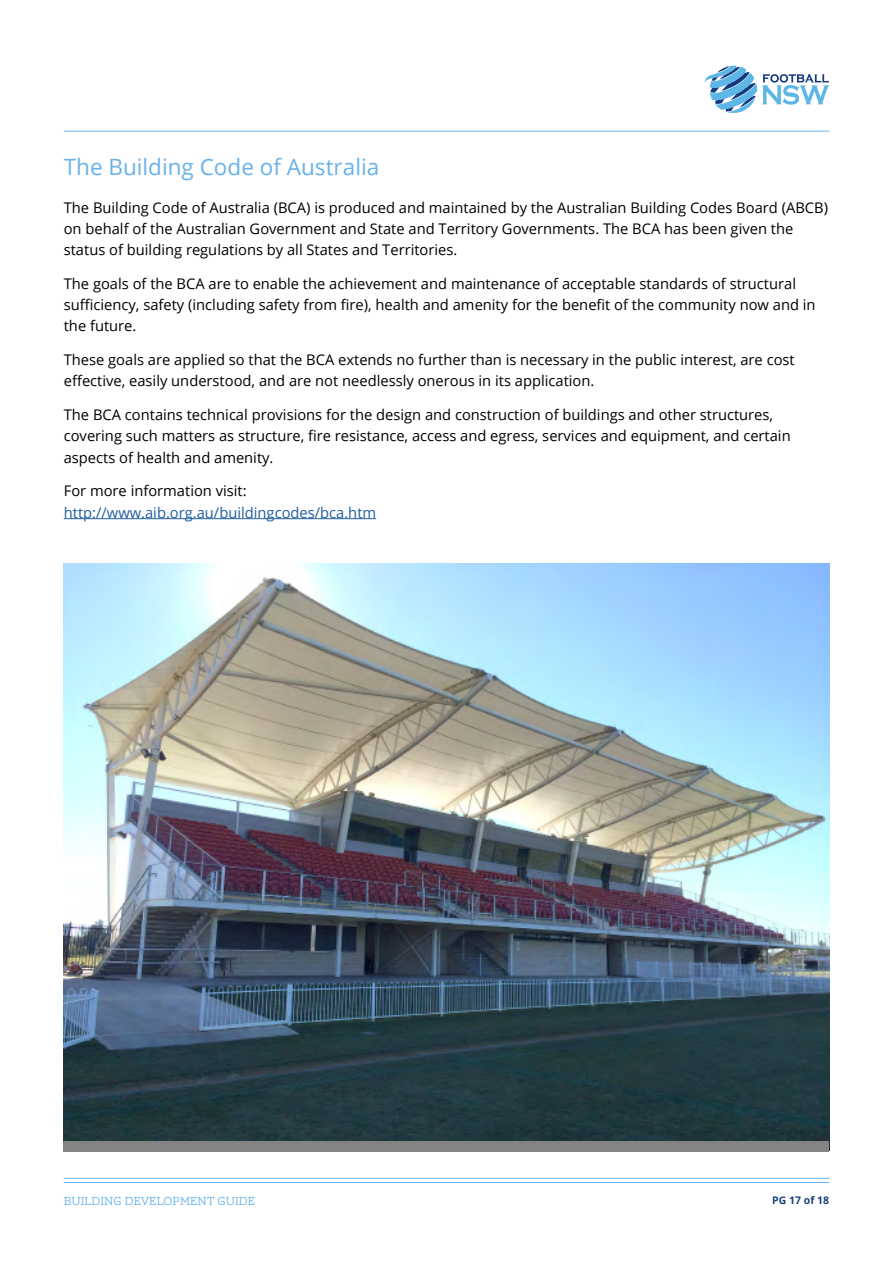
<style>
.page{position:relative;width:893px;height:1263px;background:#fff}
.page>*{position:absolute;margin:0;border:0;box-sizing:border-box;transform-origin:0 0}
.t1{font:22.5px "Open Sans";color:#68b2e8}
.t2{font:14.7px/21.1px "Open Sans";color:#000}
.t3{font:14.7px "Open Sans";color:#215e9e}
.t4{font:300 12px "AW Conqueror Slab";color:#68b2e8}
.t5{font:700 10.5px "Open Sans";color:#1e417b}
</style>
<div class="page">
<hr style="left:64px;top:1182px;width:765px;height:1px;background:#68b2e8">
<hr style="left:64px;top:131px;width:765px;height:1px;background:#68b2e8">
<hr style="left:64px;top:1178px;width:765px;height:1px;background:#68b2e8">
<svg style="left:704px;top:66px;width:125px;height:47px"></svg>
<hr style="left:64px;top:518px;width:312px;height:1px;background:#215e9e">
<img style="left:64px;top:564px;width:765px;height:577px">
<div style="left:64px;top:1141px;width:765px;height:11px;background:#848383"></div>
<h1 class="t1" style="left:64px;top:151px;width:317px">The Building Code of Australia</h1>
<p class="t2" style="left:64px;top:196px;width:766px">The Building Code of Australia (BCA) is produced and maintained by the Australian Building Codes Board (ABCB) on behalf of the Australian Government and State and Territory Governments. The BCA has been given the status of building regulations by all States and Territories.</p>
<p class="t2" style="left:64px;top:273px;width:753px">The goals of the BCA are to enable the achievement and maintenance of acceptable standards of structural sufficiency, safety (including safety from fire), health and amenity for the benefit of the community now and in the future.</p>
<p class="t2" style="left:64px;top:349px;width:732px">These goals are applied so that the BCA extends no further than is necessary in the public interest, are cost effective, easily understood, and are not needlessly onerous in its application.</p>
<p class="t2" style="left:64px;top:404px;width:728px">The BCA contains technical provisions for the design and construction of buildings and other structures, covering such matters as structure, fire resistance, access and egress, services and equipment, and certain aspects of health and amenity.</p>
<p class="t2" style="left:64px;top:480px;width:184px">For more information visit:</p>
<p class="t3" style="left:64px;top:502px;width:314px">http://www.aib.org.au/buildingcodes/bca.htm</p>
<p class="t4" style="left:64px;top:1194px;width:193px">BUILDING DEVELOPMENT GUIDE</p>
<p class="t5" style="left:772px;top:1192px;width:58px">PG 17 of 18</p>
</div>
